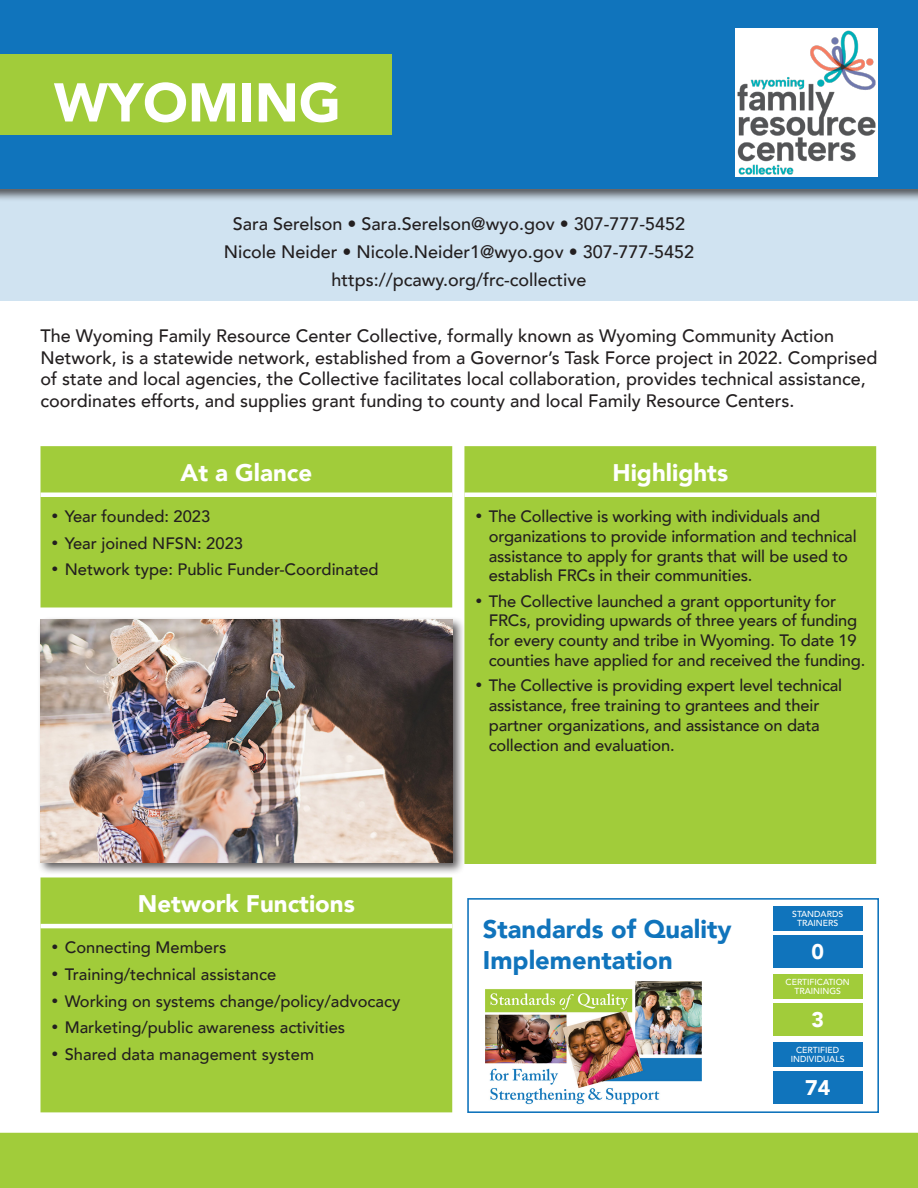
<style>
.page{position:relative;width:918px;height:1188px;background:#fff}
.page>*{position:absolute;margin:0;border:0;box-sizing:border-box;transform-origin:0 0}
.t1{font:900 54px "Avenir";color:#fff}
.t2{font:900 25.5px/30.6px "Avenir";color:#1074bc}
.t3{font:900 24px "Avenir";color:#fff}
.t4{font:900 21.15px "Avenir";color:#fff}
.Main_text_block{font:500 18px/21.6px "Avenir";color:#231f20}
.t5{font:500 16.5px/19.8px "Avenir";letter-spacing:-.01em;color:#231f20}
.t6{font:500 8.7px/8.7px "Avenir LT Std";color:#fff;text-align:center}
</style>
<div class="page">
<div style="left:0;top:190px;width:918px;height:110px;background:#d0e3f1"></div>
<div style="left:0;top:0;width:918px;height:202px;background:#231f20;opacity:.75"></div>
<div style="left:0;top:0;width:918px;height:189px;background:#1074bc"></div>
<div style="left:0;top:54px;width:392px;height:81px;background:#a1cc3a"></div>
<img style="left:486px;top:981px;width:216px;height:124px">
<div style="left:773px;top:906px;width:89px;height:62px;background:#1074bc"></div>
<hr style="left:773px;top:931px;width:89px;height:3px;background:#fff">
<div style="left:773px;top:974px;width:89px;height:62px;background:#a1cc3a"></div>
<hr style="left:773px;top:999px;width:89px;height:3px;background:#fff">
<div style="left:773px;top:1043px;width:89px;height:61px;background:#1074bc"></div>
<hr style="left:773px;top:1068px;width:89px;height:3px;background:#fff">
<div style="left:467px;top:898px;width:412px;height:215px;border:2px solid #1074bc"></div>
<div style="left:40px;top:446px;width:412px;height:162px;background:#a1cc3a"></div>
<hr style="left:40px;top:493px;width:412px;height:4px;background:#fff">
<div style="left:464px;top:446px;width:412px;height:418px;background:#a1cc3a"></div>
<hr style="left:464px;top:493px;width:412px;height:4px;background:#fff">
<div style="left:40px;top:878px;width:412px;height:234px;background:#a1cc3a"></div>
<hr style="left:40px;top:924px;width:412px;height:4px;background:#fff">
<img style="left:735px;top:28px;width:143px;height:149px">
<div style="left:37px;top:616px;width:428px;height:259px;background:#231f20;opacity:.75"></div>
<img style="left:40px;top:620px;width:412px;height:242px">
<div style="left:0;top:1133px;width:918px;height:55px;background:#a1cc3a"></div>
<p class="t1" style="left:54px;top:56px;width:288px">WYOMING</p>
<p class="Main_text_block" style="left:233px;top:212px;width:454px">Sara Serelson • Sara.Serelson@wyo.gov • 307-777-5452</p>
<p class="Main_text_block" style="left:224px;top:240px;width:472px">Nicole Neider • Nicole.Neider1@wyo.gov • 307-777-5452</p>
<p class="Main_text_block" style="left:331px;top:268px;width:257px">https://pcawy.org/frc-collective</p>
<p class="Main_text_block" style="left:40px;top:324px;width:839px">The Wyoming Family Resource Center Collective, formally known as Wyoming Community Action Network, is a statewide network, established from a Governor’s Task Force project in 2022. Comprised of state and local agencies, the Collective facilitates local collaboration, provides technical assistance, coordinates efforts, and supplies grant funding to county and local Family Resource Centers.</p>
<p class="t3" style="left:181px;top:452px;width:133px">At a Glance</p>
<p class="t5" style="left:51px;top:506px;width:161px">• Year founded: 2023</p>
<p class="t5" style="left:51px;top:532px;width:193px">• Year joined NFSN: 2023</p>
<p class="t5" style="left:51px;top:559px;width:329px">• Network type: Public Funder-Coordinated</p>
<p class="t3" style="left:138px;top:883px;width:218px">Network Functions</p>
<p class="t5" style="left:51px;top:937px;width:177px">• Connecting Members</p>
<p class="t5" style="left:51px;top:963px;width:226px">• Training/technical assistance</p>
<p class="t5" style="left:51px;top:990px;width:350px">• Working on systems change/policy/advocacy</p>
<p class="t5" style="left:51px;top:1017px;width:295px">• Marketing/public awareness activities</p>
<p class="t5" style="left:51px;top:1043px;width:264px">• Shared data management system</p>
<p class="t3" style="left:613px;top:452px;width:117px">Highlights</p>
<p class="t5" style="left:489px;top:506px;width:369px;text-indent:-14px">• The Collective is working with individuals and organizations to provide information and technical assistance to apply for grants that will be used to establish FRCs in their communities.</p>
<p class="t5" style="left:489px;top:590px;width:378px;text-indent:-14px">• The Collective launched a grant opportunity for FRCs, providing upwards of three years of funding for every county and tribe in Wyoming. To date 19 counties have applied for and received the funding.</p>
<p class="t5" style="left:489px;top:675px;width:355px;text-indent:-14px">• The Collective is providing expert level technical assistance, free training to grantees and their partner organizations, and assistance on data collection and evaluation.</p>
<p class="t2" style="left:483px;top:913px;width:250px">Standards of Quality<br>Implementation</p>
<p class="t6" style="left:792px;top:910px;width:53px">STANDARDS<br>TRAINERS</p>
<p class="t4" style="left:811px;top:933px;width:14px">0</p>
<p class="t6" style="left:786px;top:978px;width:66px">CERTIFICATION<br>TRAININGS</p>
<p class="t4" style="left:811px;top:1001px;width:14px">3</p>
<p class="t6" style="left:791px;top:1046px;width:55px">CERTIFIED<br>INDIVIDUALS</p>
<p class="t4" style="left:805px;top:1070px;width:27px">74</p>
</div>
